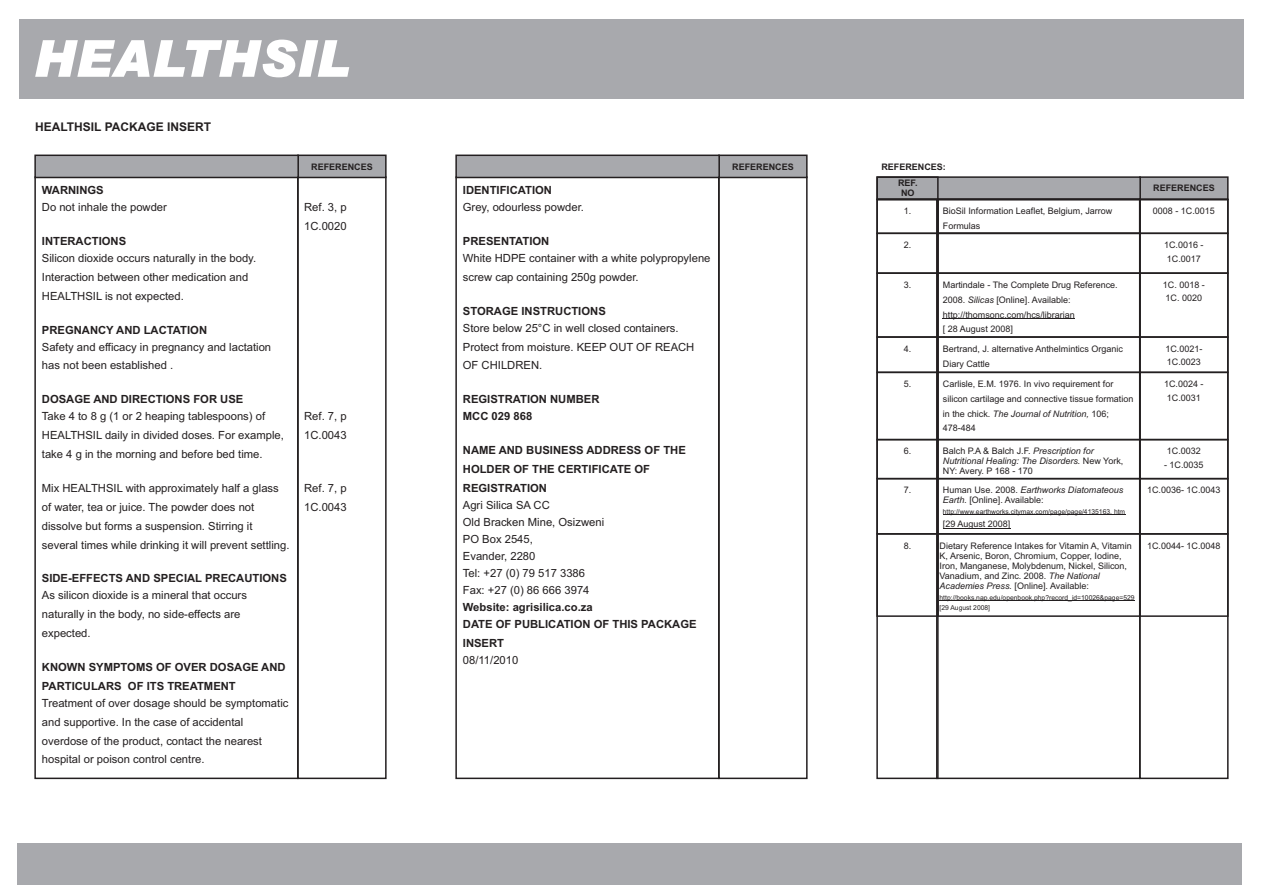
<style>
.page{position:relative;width:1263px;height:893px;background:#fff}
.page>*{position:absolute;margin:0;border:0;box-sizing:border-box;transform-origin:0 0}
.t1{font:italic 900 50.7px "Arial";color:#fff}
.t2{font:700 12px "Arial";color:#231f20}
.t3{font:11.25px/18.9px "Arial";color:#231f20}
.t4{font:700 11.25px/18.9px "Arial";color:#231f20}
.t5{font:9px/15.1px "Arial";color:#231f20}
.t6{font:italic 9px/10.1px "Arial";color:#231f20}
.t7{font:700 9px/16.8px "Arial";color:#231f20}
.t8{font:6.75px/10.2px "Arial";color:#231f20}
.s1{font-style:italic}
.s2{font-style:normal}
</style>
<div class="page">
<div style="left:19px;top:19px;width:1225px;height:79px;background:#a8a9ad"></div>
<div style="left:297px;top:176px;width:90px;height:603px;border:2px solid #231f20"></div>
<div style="left:34px;top:176px;width:265px;height:603px;border:2px solid #231f20"></div>
<svg style="left:34px;top:154px;width:353px;height:25px;background:#9b9b9e"></svg>
<div style="left:718px;top:176px;width:90px;height:603px;border:2px solid #231f20"></div>
<div style="left:455px;top:176px;width:265px;height:603px;border:2px solid #231f20"></div>
<svg style="left:455px;top:154px;width:353px;height:25px;background:#9b9b9e"></svg>
<div style="left:1139px;top:199px;width:89px;height:580px;border:2px solid #231f20"></div>
<div style="left:876px;top:199px;width:63px;height:580px;border:2px solid #231f20"></div>
<svg style="left:879px;top:176px;width:350px;height:25px;background:#9c9da0"></svg>
<div style="left:876px;top:176px;width:63px;height:24px;border:2px solid #231f20"></div>
<div style="left:876px;top:199px;width:63px;height:35px;border:2px solid #231f20"></div>
<div style="left:937px;top:199px;width:203px;height:35px;border:2px solid #231f20"></div>
<div style="left:1139px;top:199px;width:89px;height:35px;border:2px solid #231f20"></div>
<div style="left:876px;top:233px;width:63px;height:41px;border:2px solid #231f20"></div>
<div style="left:937px;top:233px;width:203px;height:41px;border:2px solid #231f20"></div>
<div style="left:1139px;top:233px;width:89px;height:41px;border:2px solid #231f20"></div>
<hr style="left:943px;top:319px;width:132px;height:1px;background:#231f20">
<div style="left:937px;top:272px;width:203px;height:66px;border:2px solid #231f20"></div>
<div style="left:1139px;top:272px;width:89px;height:66px;border:2px solid #231f20"></div>
<div style="left:876px;top:336px;width:63px;height:37px;border:2px solid #231f20"></div>
<div style="left:937px;top:336px;width:203px;height:37px;border:2px solid #231f20"></div>
<div style="left:1139px;top:336px;width:89px;height:37px;border:2px solid #231f20"></div>
<div style="left:876px;top:372px;width:63px;height:68px;border:2px solid #231f20"></div>
<div style="left:937px;top:372px;width:203px;height:68px;border:2px solid #231f20"></div>
<div style="left:1139px;top:372px;width:89px;height:68px;border:2px solid #231f20"></div>
<div style="left:876px;top:439px;width:63px;height:40px;border:2px solid #231f20"></div>
<div style="left:937px;top:439px;width:203px;height:40px;border:2px solid #231f20"></div>
<div style="left:1139px;top:439px;width:89px;height:40px;border:2px solid #231f20"></div>
<div style="left:876px;top:478px;width:63px;height:57px;border:2px solid #231f20"></div>
<hr style="left:943px;top:515px;width:182px;height:1px;background:#231f20">
<hr style="left:943px;top:528px;width:67px;height:1px;background:#231f20">
<div style="left:937px;top:478px;width:203px;height:57px;border:2px solid #231f20"></div>
<div style="left:1139px;top:478px;width:89px;height:57px;border:2px solid #231f20"></div>
<div style="left:876px;top:533px;width:63px;height:84px;border:2px solid #231f20"></div>
<hr style="left:939px;top:600px;width:196px;height:1px;background:#231f20">
<div style="left:937px;top:533px;width:203px;height:84px;border:2px solid #231f20"></div>
<div style="left:1139px;top:533px;width:89px;height:84px;border:2px solid #231f20"></div>
<div style="left:17px;top:843px;width:1225px;height:41px;background:#a8a9ad"></div>
<h1 class="t1" style="left:33px;top:40px;width:318px">HEALTHSIL</h1>
<p class="t2" style="left:35px;top:122px;width:178px">HEALTHSIL PACKAGE INSERT</p>
<p class="t4" style="left:42px;top:182px;width:63px">WARNINGS</p>
<p class="t3" style="left:42px;top:199px;width:127px">Do not inhale the powder</p>
<p class="t4" style="left:42px;top:233px;width:86px">INTERACTIONS</p>
<p class="t3" style="left:42px;top:250px;width:216px">Silicon dioxide occurs naturally in the body.<br>Interaction between other medication and<br>HEALTHSIL is not expected.</p>
<p class="t4" style="left:42px;top:321px;width:167px">PREGNANCY AND LACTATION</p>
<p class="t3" style="left:42px;top:338px;width:231px">Safety and efficacy in pregnancy and lactation has not been established .</p>
<p class="t4" style="left:42px;top:391px;width:203px">DOSAGE AND DIRECTIONS FOR USE</p>
<p class="t3" style="left:42px;top:408px;width:243px">Take 4 to 8 g (1 or 2 heaping tablespoons) of<br>HEALTHSIL daily in divided doses. For example, take 4 g in the morning and before bed time.</p>
<p class="t3" style="left:42px;top:480px;width:249px">Mix HEALTHSIL with approximately half a glass of water, tea or juice. The powder does not dissolve but forms a suspension. Stirring it several times while drinking it will prevent settling.</p>
<p class="t4" style="left:42px;top:570px;width:247px">SIDE-EFFECTS AND SPECIAL PRECAUTIONS</p>
<p class="t3" style="left:42px;top:587px;width:207px">As silicon dioxide is a mineral that occurs naturally in the body, no side-effects are expected.</p>
<p class="t4" style="left:42px;top:659px;width:245px">KNOWN SYMPTOMS OF OVER DOSAGE AND<br>PARTICULARS OF ITS TREATMENT</p>
<p class="t3" style="left:42px;top:694px;width:248px">Treatment of over dosage should be symptomatic and supportive. In the case of accidental overdose of the product, contact the nearest hospital or poison control centre.</p>
<p class="t7" style="left:311px;top:159px;width:63px">REFERENCES</p>
<p class="t3" style="left:304px;top:199px;width:44px">Ref. 3, p<br>1C.0020</p>
<p class="t3" style="left:304px;top:408px;width:44px">Ref. 7, p<br>1C.0043</p>
<p class="t3" style="left:304px;top:480px;width:44px">Ref. 7, p<br>1C.0043</p>
<p class="t4" style="left:463px;top:182px;width:91px">IDENTIFICATION</p>
<p class="t3" style="left:463px;top:199px;width:123px">Grey, odourless powder.</p>
<p class="t4" style="left:463px;top:233px;width:88px">PRESENTATION</p>
<p class="t3" style="left:463px;top:250px;width:249px">White HDPE container with a white polypropylene screw cap containing 250g powder.</p>
<p class="t4" style="left:463px;top:302px;width:144px">STORAGE INSTRUCTIONS</p>
<p class="t3" style="left:463px;top:319px;width:233px">Store below 25°C in well closed containers.<br>Protect from moisture. KEEP OUT OF REACH<br>OF CHILDREN.</p>
<p class="t4" style="left:463px;top:392px;width:138px;line-height:17px">REGISTRATION NUMBER<br>MCC 029 868</p>
<p class="t4" style="left:463px;top:442px;width:224px">NAME AND BUSINESS ADDRESS OF THE<br>HOLDER OF THE CERTIFICATE OF<br>REGISTRATION</p>
<p class="t3" style="left:463px;top:497px;width:143px;line-height:17px">Agri Silica SA CC<br>Old Bracken Mine, Osizweni<br>PO Box 2545,<br>Evander, 2280<br>Tel: +27 (0) 79 517 3386<br>Fax: +27 (0) 86 666 3974</p>
<p class="t4" style="left:463px;top:599px;width:235px;line-height:17px">Website: agrisilica.co.za<br>DATE OF PUBLICATION OF THIS PACKAGE</p>
<p class="t4" style="left:463px;top:634px;width:43px">INSERT</p>
<p class="t3" style="left:463px;top:651px;width:57px">08/11/2010</p>
<p class="t7" style="left:732px;top:159px;width:63px">REFERENCES</p>
<p class="t7" style="left:898px;top:159px;width:49px;text-indent:-17px">REFERENCES:<br>REF.</p>
<p class="t7" style="left:901px;top:186px;width:15px">NO</p>
<p class="t5" style="left:943px;top:204px;width:171px">BioSil Information Leaflet, Belgium, Jarrow<br>Formulas</p>
<p class="t7" style="left:1153px;top:181px;width:63px">REFERENCES</p>
<p class="t5" style="left:904px;top:204px;width:9px">1.</p>
<p class="t5" style="left:1153px;top:204px;width:64px">0008 - 1C.0015</p>
<p class="t5" style="left:904px;top:238px;width:9px">2.</p>
<p class="t5" style="left:1164px;top:239px;width:41px;line-height:13.5px;text-align:center">1C.0016 -<br>1C.0017</p>
<p class="t5" style="left:943px;top:278px;width:176px">Martindale - The Complete Drug Reference.<br>2008. <span class="s1">Silicas</span> [Online]. Available: http://thomsonc.com/hcs/librarian</p>
<p class="t5" style="left:943px;top:322px;width:72px">[ 28 August 2008]</p>
<p class="t5" style="left:904px;top:278px;width:9px">3.</p>
<p class="t5" style="left:1163px;top:279px;width:44px;line-height:13.5px;text-align:center">1C. 0018 -<br>1C. 0020</p>
<p class="t5" style="left:904px;top:342px;width:9px">4.</p>
<p class="t5" style="left:1165px;top:343px;width:39px;line-height:13.5px">1C.0021-<br>1C.0023</p>
<p class="t5" style="left:943px;top:377px;width:192px">Carlisle, E.M. 1976. In vivo requirement for silicon cartilage and connective tissue formation in the chick. <span class="s1">The Journal of Nutrition,</span> 106;</p>
<p class="t5" style="left:943px;top:421px;width:35px">478-484</p>
<p class="t5" style="left:943px;top:342px;width:182px">Bertrand, J. alternative Anthelmintics Organic<br>Diary Cattle</p>
<p class="t5" style="left:904px;top:377px;width:9px">5.</p>
<p class="t5" style="left:1164px;top:378px;width:41px;line-height:13.5px;text-align:center">1C.0024 -<br>1C.0031</p>
<p class="t5" style="left:904px;top:444px;width:9px">6.</p>
<p class="t5" style="left:1167px;top:444px;width:36px">1C.0032</p>
<p class="t5" style="left:1164px;top:458px;width:41px">- 1C.0035</p>
<p class="t5" style="left:943px;top:486px;width:182px;line-height:10.1px">Human Use. 2008. <span class="s1">Earthworks Diatomateous<br>Earth.</span> [Online]. Available:</p>
<p class="t8" style="left:943px;top:507px;width:184px">http://www.earthworks.citymax.com/page/page/4135163. htm</p>
<p class="t5" style="left:943px;top:517px;width:69px">[29 August 2008]</p>
<p class="t6" style="left:943px;top:447px;width:182px"><span class="s2">Balch P.A &amp; Balch J.F.</span> Prescription for<br>Nutritional Healing: The Disorders. <span class="s2">New York,<br>NY: Avery. P 168 - 170</span></p>
<p class="t5" style="left:904px;top:483px;width:9px">7.</p>
<p class="t5" style="left:1147px;top:483px;width:75px">1C.0036- 1C.0043</p>
<p class="t5" style="left:904px;top:539px;width:9px">8.</p>
<p class="t5" style="left:1147px;top:539px;width:75px">1C.0044- 1C.0048</p>
<p class="t5" style="left:939px;top:541px;width:194px;line-height:10.1px">Dietary Reference Intakes for Vitamin A, Vitamin K, Arsenic, Boron, Chromium, Copper, Iodine, Iron, Manganese, Molybdenum, Nickel, Silicon, Vanadium, and Zinc. 2008. <span class="s1">The National Academies Press.</span> [Online]. Available:</p>
<p class="t8" style="left:939px;top:593px;width:197px">http://books.nap.edu/openbook.php?record_id=10026&amp;page=529 [29 August 2008]</p>
</div>
